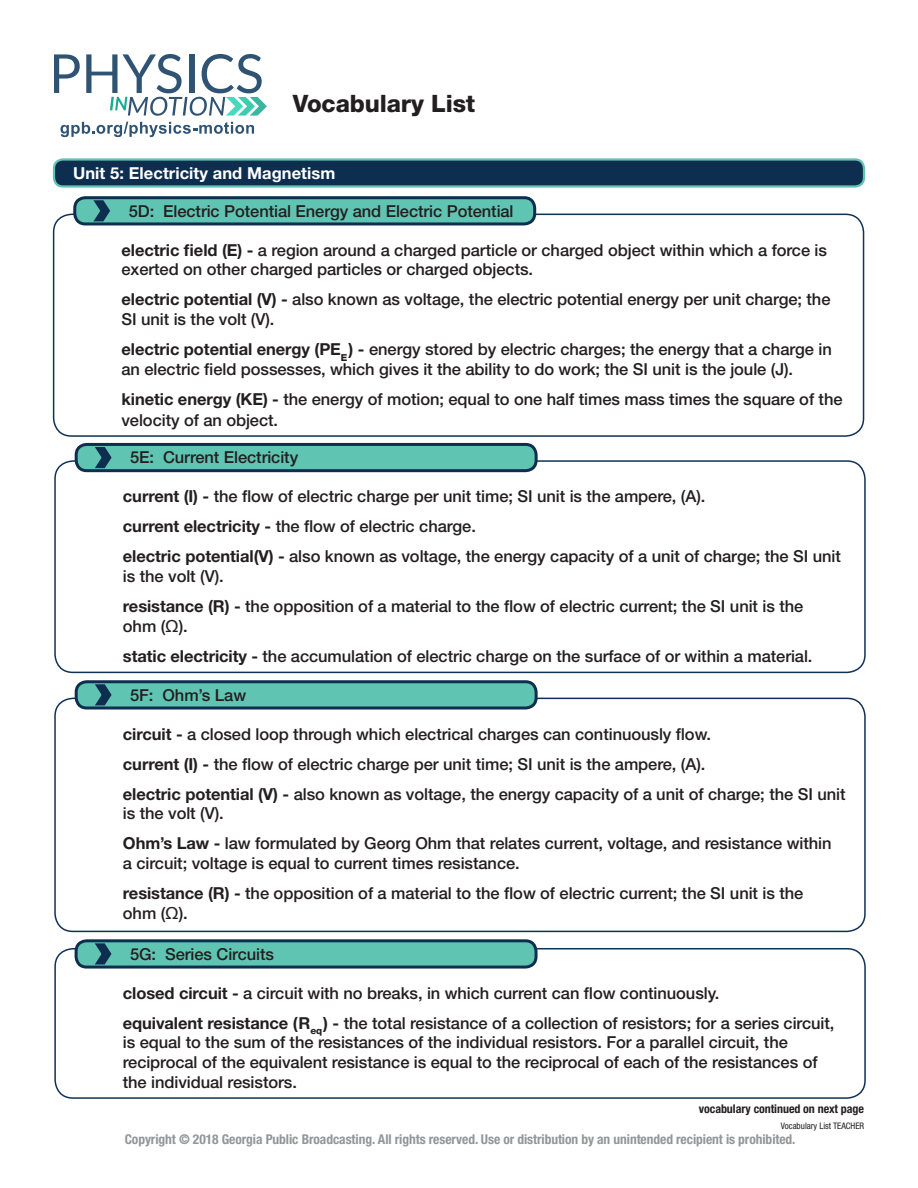
<style>
.page{position:relative;width:918px;height:1188px;background:#fff}
.page>*{position:absolute;margin:0;border:0;box-sizing:border-box;transform-origin:0 0}
.t1{font:800 24px "Helvetica Neue LT Std";letter-spacing:-.005em;color:#231f20}
.t2{font:500 16.5px/19.8px "Helvetica Neue LT Std";letter-spacing:-.005em;color:#231f20}
.BlueheaderFONT{font:700 16.5px "Helvetica Neue LT Std";letter-spacing:.005em;color:#fff}
.t3{font:700 condensed 13.5px "Helvetica Neue LT Std";letter-spacing:-.005em;color:#939598}
.t4{font:700 condensed 12px "Helvetica Neue LT Std";letter-spacing:-.005em;color:#231f20}
.t5{font:condensed 9px "Helvetica Neue LT Std";color:#231f20}
.s1{font-weight:700}
.s2{font-family:"Arial";font-weight:400}
</style>
<div class="page">
<svg style="left:54px;top:54px;width:26px;height:39px"></svg>
<svg style="left:86px;top:54px;width:181px;height:62px"></svg>
<svg style="left:61px;top:122px;width:193px;height:15px"></svg>
<div style="left:53px;top:214px;width:811px;height:223px;border:2px solid #103156;border-radius:18px"></div>
<div style="left:75px;top:198px;width:460px;height:26px;background:#60c4b2;border-radius:10px"></div>
<div style="left:73px;top:196px;width:463px;height:29px;border:3px solid #0e2e50;border-radius:10px"></div>
<svg style="left:89px;top:198px;width:24px;height:27px"></svg>
<div style="left:54px;top:159px;width:810px;height:27px;background:#0e2e50;border-radius:9px"></div>
<div style="left:53px;top:158px;width:812px;height:30px;border:2px solid #60c4b2;border-radius:9px"></div>
<div style="left:54px;top:460px;width:812px;height:213px;border:2px solid #103156;border-radius:18px"></div>
<div style="left:76px;top:444px;width:460px;height:27px;background:#60c4b2;border-radius:10px"></div>
<div style="left:75px;top:443px;width:463px;height:29px;border:3px solid #0e2e50;border-radius:10px"></div>
<svg style="left:91px;top:445px;width:23px;height:27px"></svg>
<div style="left:54px;top:698px;width:812px;height:234px;border:2px solid #103156;border-radius:18px"></div>
<div style="left:76px;top:682px;width:460px;height:26px;background:#60c4b2;border-radius:10px"></div>
<div style="left:75px;top:680px;width:463px;height:30px;border:3px solid #0e2e50;border-radius:10px"></div>
<svg style="left:91px;top:682px;width:23px;height:27px"></svg>
<div style="left:54px;top:948px;width:812px;height:151px;border:2px solid #103156;border-radius:18px"></div>
<div style="left:76px;top:941px;width:460px;height:26px;background:#60c4b2;border-radius:10px"></div>
<div style="left:75px;top:939px;width:463px;height:30px;border:3px solid #0e2e50;border-radius:10px"></div>
<svg style="left:91px;top:941px;width:23px;height:27px"></svg>
<h1 class="t1" style="left:293px;top:89px;width:184px">Vocabulary List</h1>
<p class="BlueheaderFONT" style="left:73px;top:163px;width:264px">Unit 5: Electricity and Magnetism</p>
<p class="t2" style="left:129px;top:201px;width:386px">5D: Electric Potential Energy and Electric Potential</p>
<p class="t2" style="left:122px;top:240px;width:707px"><span class="s1">electric field (E) -</span> a region around a charged particle or charged object within which a force is exerted on other charged particles or charged objects.</p>
<p class="t2" style="left:122px;top:289px;width:710px"><span class="s1">electric potential (V) -</span> also known as voltage, the electric potential energy per unit charge; the</p>
<p class="t2" style="left:122px;top:309px;width:155px">SI unit is the volt (V).</p>
<p class="t2" style="left:122px;top:339px;width:712px"><span class="s1">electric potential energy (PE</span><sub>E</sub><span class="s1">) -</span> energy stored by electric charges; the energy that a charge in</p>
<p class="t2" style="left:122px;top:359px;width:673px">an electric field possesses, which gives it the ability to do work; the SI unit is the joule (J).</p>
<p class="t2" style="left:122px;top:388px;width:723px;line-height:21px"><span class="s1">kinetic energy (KE) -</span> the energy of motion; equal to one half times mass times the square of the velocity of an object.</p>
<p class="t2" style="left:130px;top:448px;width:170px">5E: Current Electricity</p>
<p class="t2" style="left:123px;top:486px;width:584px"><span class="s1">current (I) -</span> the flow of electric charge per unit time; SI unit is the ampere, (A).</p>
<p class="t2" style="left:123px;top:516px;width:355px"><span class="s1">current electricity -</span> the flow of electric charge.</p>
<p class="t2" style="left:123px;top:546px;width:720px"><span class="s1">electric potential(V) -</span> also known as voltage, the energy capacity of a unit of charge; the SI unit</p>
<p class="t2" style="left:123px;top:566px;width:102px">is the volt (V).</p>
<p class="t2" style="left:123px;top:596px;width:682px"><span class="s1">resistance (R) -</span> the opposition of a material to the flow of electric current; the SI unit is the</p>
<p class="t2" style="left:123px;top:616px;width:66px">ohm (<span class="s2">Ω</span>).</p>
<p class="t2" style="left:123px;top:646px;width:691px"><span class="s1">static electricity -</span> the accumulation of electric charge on the surface of or within a material.</p>
<p class="t2" style="left:130px;top:685px;width:118px">5F: Ohm’s Law</p>
<p class="t2" style="left:123px;top:724px;width:590px"><span class="s1">circuit -</span> a closed loop through which electrical charges can continuously flow.</p>
<p class="t2" style="left:123px;top:754px;width:584px"><span class="s1">current (I) -</span> the flow of electric charge per unit time; SI unit is the ampere, (A).</p>
<p class="t2" style="left:123px;top:784px;width:724px"><span class="s1">electric potential (V) -</span> also known as voltage, the energy capacity of a unit of charge; the SI unit is the volt (V).</p>
<p class="t2" style="left:123px;top:833px;width:710px"><span class="s1">Ohm’s Law -</span> law formulated by Georg Ohm that relates current, voltage, and resistance within</p>
<p class="t2" style="left:123px;top:853px;width:398px">a circuit; voltage is equal to current times resistance.</p>
<p class="t2" style="left:123px;top:883px;width:682px"><span class="s1">resistance (R) -</span> the opposition of a material to the flow of electric current; the SI unit is the</p>
<p class="t2" style="left:123px;top:903px;width:66px">ohm (<span class="s2">Ω</span>).</p>
<p class="t2" style="left:130px;top:944px;width:145px">5G: Series Circuits</p>
<p class="t2" style="left:123px;top:983px;width:598px"><span class="s1">closed circuit -</span> a circuit with no breaks, in which current can flow continuously.</p>
<p class="t2" style="left:123px;top:1013px;width:713px"><span class="s1">equivalent resistance (R</span><sub>eq</sub><span class="s1">) -</span> the total resistance of a collection of resistors; for a series circuit,</p>
<p class="t2" style="left:123px;top:1033px;width:667px">is equal to the sum of the resistances of the individual resistors. For a parallel circuit, the</p>
<p class="t2" style="left:123px;top:1052px;width:696px">reciprocal of the equivalent resistance is equal to the reciprocal of each of the resistances of</p>
<p class="t2" style="left:123px;top:1072px;width:176px">the individual resistors.</p>
<p class="t4" style="left:699px;top:1102px;width:167px">vocabulary continued on next page</p>
<p class="t5" style="left:781px;top:1121px;width:85px">Vocabulary List TEACHER</p>
<p class="t3" style="left:125px;top:1131px;width:672px">Copyright © 2018 Georgia Public Broadcasting. All rights reserved. Use or distribution by an unintended recipient is prohibited.</p>
</div>
